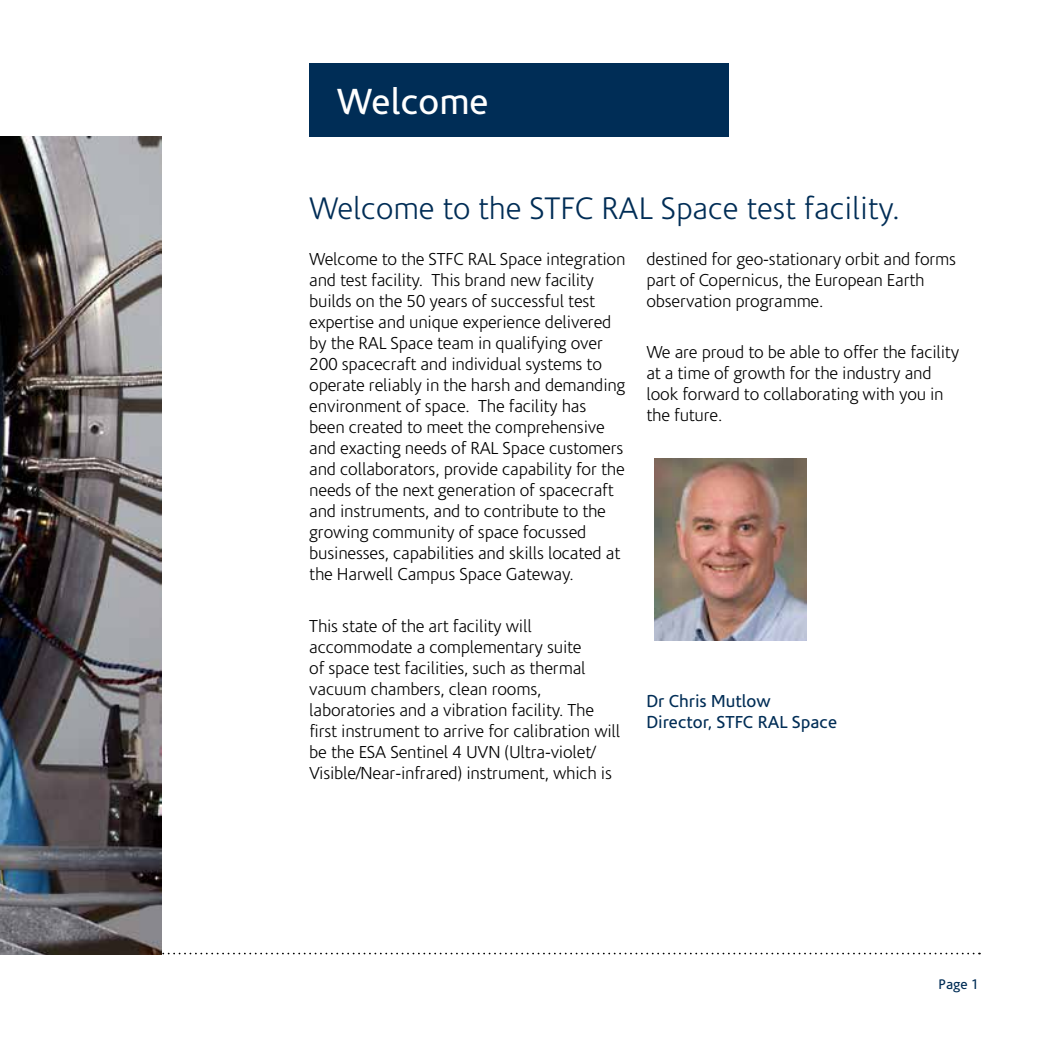
<style>
.page{position:relative;width:1042px;height:1042px;background:#fff}
.page>*{position:absolute;margin:0;border:0;box-sizing:border-box;transform-origin:0 0}
.t1{font:36.75px "Corisande";color:#fff}
.t2{font:300 31.5px "Corisande";color:#002d56}
.t3{font:300 17.5px/21px "Corisande";letter-spacing:-.01em;color:#000}
.t4{font:17.5px/21px "Corisande";color:#002d56}
.t5{font:14px "Corisande";color:#002d56}
</style>
<div class="page">
<svg style="left:161px;top:952px;width:812px;height:2px"></svg>
<div style="left:309px;top:63px;width:420px;height:73px;background:#002d56"></div>
<img style="left:0;top:136px;width:161px;height:818px">
<img style="left:654px;top:459px;width:152px;height:181px">
<p class="t1" style="left:337px;top:81px;width:153px">Welcome</p>
<p class="t2" style="left:309px;top:192px;width:592px">Welcome to the STFC RAL Space test facility.</p>
<p class="t3" style="left:309px;top:249px;width:318px">Welcome to the STFC RAL Space integration and test facility. This brand new facility builds on the 50 years of successful test expertise and unique experience delivered by the RAL Space team in qualifying over 200 spacecraft and individual systems to operate reliably in the harsh and demanding environment of space. The facility has been created to meet the comprehensive and exacting needs of RAL Space customers and collaborators, provide capability for the needs of the next generation of spacecraft and instruments, and to contribute to the growing community of space focussed businesses, capabilities and skills located at the Harwell Campus Space Gateway.</p>
<p class="t3" style="left:309px;top:616px;width:313px">This state of the art facility will accommodate a complementary suite<br>of space test facilities, such as thermal vacuum chambers, clean rooms, laboratories and a vibration facility. The first instrument to arrive for calibration will be the ESA Sentinel 4 UVN (Ultra-violet/ Visible/Near-infrared) instrument, which is</p>
<p class="t3" style="left:646px;top:249px;width:311px">destined for geo-stationary orbit and forms part of Copernicus, the European Earth observation programme.</p>
<p class="t3" style="left:646px;top:343px;width:314px">We are proud to be able to offer the facility at a time of growth for the industry and look forward to collaborating with you in the future.</p>
<p class="t4" style="left:646px;top:691px;width:192px">Dr Chris Mutlow<br>Director, STFC RAL Space</p>
<p class="t5" style="left:938px;top:977px;width:42px">Page 1</p>
</div>
